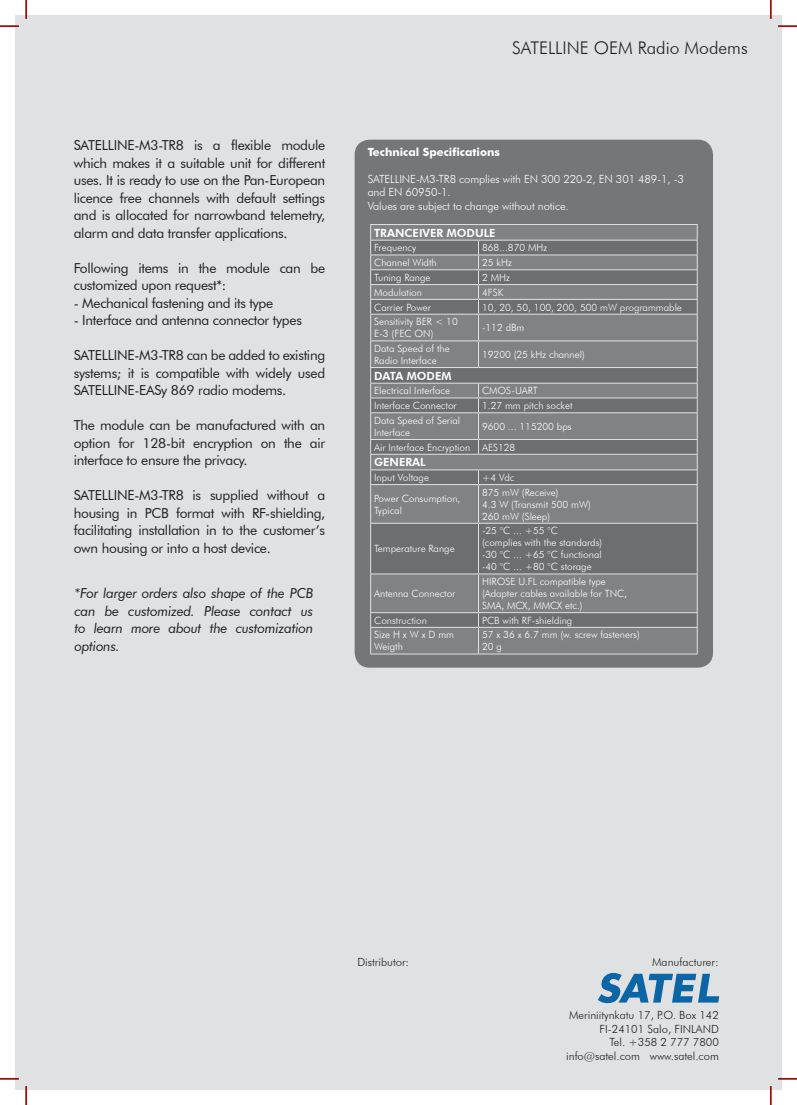
<style>
.page{position:relative;width:797px;height:1105px;background:#fff}
.page>*{position:absolute;margin:0;border:0;box-sizing:border-box;transform-origin:0 0}
.t1{font:300 17.5px "Futura BT";color:#221f1f}
.t2{font:13.75px/17.5px "Futura BT";letter-spacing:-.02em;color:#221f1f;text-align:justify}
.t3{font:italic 13.75px/17.5px "Futura BT";letter-spacing:-.02em;color:#221f1f;text-align:justify}
.t4{font:300 11.25px/13.5px "Futura BT";color:#221f1f;text-align:right}
.t5{font:300 11.25px/13.5px "Futura BT";letter-spacing:-.01em;color:#fff}
.t6{font:800 11.25px "Futura BT";color:#fff}
.t7{font:700 11.25px "Futura BT";color:#fff}
.t8{font:300 10px/12px "Futura BT";color:#fff}
</style>
<div class="page">
<div style="left:16px;top:16px;width:765px;height:1073px;background:#dfe1e2"></div>
<svg style="left:598px;top:973px;width:121px;height:30px"></svg>
<div style="left:354px;top:140px;width:359px;height:528px;background:#747678;border-radius:15px"></div>
<svg style="left:371px;top:485px;width:325px;height:168px;fill:#808284"></svg>
<hr style="left:370px;top:224px;width:108px;height:1px;background:#dfe1e2">
<hr style="left:478px;top:224px;width:219px;height:1px;background:#dfe1e2">
<hr style="left:370px;top:524px;width:1px;height:49px;background:#dfe1e2">
<hr style="left:478px;top:524px;width:1px;height:49px;background:#dfe1e2">
<hr style="left:696px;top:524px;width:1px;height:49px;background:#dfe1e2">
<svg style="left:370px;top:225px;width:327px;height:259px"></svg>
<hr style="left:370px;top:469px;width:108px;height:1px;background:#dfe1e2">
<hr style="left:478px;top:469px;width:219px;height:1px;background:#dfe1e2">
<hr style="left:370px;top:484px;width:108px;height:1px;background:#dfe1e2">
<hr style="left:370px;top:485px;width:1px;height:38px;background:#dfe1e2">
<hr style="left:370px;top:523px;width:108px;height:1px;background:#dfe1e2">
<hr style="left:478px;top:484px;width:219px;height:1px;background:#dfe1e2">
<hr style="left:478px;top:485px;width:1px;height:38px;background:#dfe1e2">
<hr style="left:696px;top:485px;width:1px;height:38px;background:#dfe1e2">
<hr style="left:478px;top:523px;width:219px;height:1px;background:#dfe1e2">
<hr style="left:370px;top:573px;width:108px;height:1px;background:#dfe1e2">
<hr style="left:370px;top:574px;width:1px;height:38px;background:#dfe1e2">
<hr style="left:370px;top:612px;width:108px;height:1px;background:#dfe1e2">
<hr style="left:478px;top:573px;width:219px;height:1px;background:#dfe1e2">
<hr style="left:478px;top:574px;width:1px;height:38px;background:#dfe1e2">
<hr style="left:696px;top:574px;width:1px;height:38px;background:#dfe1e2">
<hr style="left:478px;top:612px;width:219px;height:1px;background:#dfe1e2">
<hr style="left:370px;top:627px;width:108px;height:1px;background:#dfe1e2">
<svg style="left:370px;top:613px;width:1px;height:40px"></svg>
<hr style="left:370px;top:653px;width:108px;height:1px;background:#dfe1e2">
<hr style="left:478px;top:627px;width:219px;height:1px;background:#dfe1e2">
<svg style="left:478px;top:613px;width:1px;height:40px"></svg>
<svg style="left:696px;top:613px;width:1px;height:40px"></svg>
<hr style="left:478px;top:653px;width:219px;height:1px;background:#dfe1e2">
<svg style="left:0;top:25px;width:19px;height:2px"></svg>
<svg style="left:778px;top:25px;width:19px;height:2px"></svg>
<svg style="left:0;top:1078px;width:19px;height:1px"></svg>
<svg style="left:778px;top:1078px;width:19px;height:1px"></svg>
<svg style="left:25px;top:0;width:2px;height:19px"></svg>
<svg style="left:25px;top:1086px;width:2px;height:19px"></svg>
<svg style="left:770px;top:0;width:1px;height:19px"></svg>
<svg style="left:770px;top:1086px;width:1px;height:19px"></svg>
<p class="t2" style="left:74px;top:138px;width:253px">SATELLINE-M3-TR8 is a flexible module which makes it a suitable unit for different uses. It is ready to use on the Pan-European licence free channels with default settings and is allocated for narrowband telemetry, alarm and data transfer applications.</p>
<h2 class="t2" style="left:74px;top:260px;width:253px">Following items in the module can be customized upon request*:</h2>
<h2 class="t2" style="left:74px;top:295px;width:201px">- Mechanical fastening and its type</h2>
<h2 class="t2" style="left:74px;top:313px;width:230px">- Interface and antenna connector types</h2>
<h2 class="t2" style="left:74px;top:348px;width:253px">SATELLINE-M3-TR8 can be added to existing systems; it is compatible with widely used SATELLINE-EASy 869 radio modems.</h2>
<h2 class="t2" style="left:74px;top:418px;width:253px">The module can be manufactured with an option for 128-bit encryption on the air interface to ensure the privacy.</h2>
<h2 class="t2" style="left:74px;top:488px;width:253px">SATELLINE-M3-TR8 is supplied without a housing in PCB format with RF-shielding, facilitating installation in to the customer’s own housing or into a host device.</h2>
<h2 class="t3" style="left:74px;top:585px;width:240px">*For larger orders also shape of the PCB can be customized. Please contact us to learn more about the customization options.</h2>
<h1 class="t1" style="left:512px;top:40px;width:237px">SATELLINE OEM Radio Modems</h1>
<p class="t7" style="left:367px;top:147px;width:134px">Technical Specifications</p>
<p class="t5" style="left:367px;top:173px;width:318px">SATELLINE-M3-TR8 complies with EN 300 220-2, EN 301 489-1, -3 and EN 60950-1.<br>Values are subject to change without notice.</p>
<p class="t6" style="left:374px;top:228px;width:123px">TRANCEIVER MODULE</p>
<p class="t8" style="left:374px;top:243px;width:44px">Frequency</p>
<p class="t8" style="left:482px;top:243px;width:67px">868...870 MHz</p>
<p class="t8" style="left:374px;top:257px;width:64px">Channel Width</p>
<p class="t8" style="left:482px;top:257px;width:31px">25 kHz</p>
<p class="t8" style="left:374px;top:272px;width:58px">Tuning Range</p>
<p class="t8" style="left:482px;top:272px;width:29px">2 MHz</p>
<p class="t8" style="left:374px;top:287px;width:49px">Modulation</p>
<p class="t8" style="left:482px;top:287px;width:23px">4FSK</p>
<p class="t8" style="left:374px;top:302px;width:58px">Carrier Power</p>
<p class="t8" style="left:482px;top:302px;width:201px">10, 20, 50, 100, 200, 500 mW programmable</p>
<p class="t8" style="left:374px;top:317px;width:85px">Sensitivity BER &lt; 10<br>E-3 (FEC ON)</p>
<p class="t8" style="left:482px;top:323px;width:44px">-112 dBm</p>
<p class="t8" style="left:374px;top:343px;width:77px">Data Speed of the<br>Radio Interface</p>
<p class="t8" style="left:482px;top:349px;width:104px">19200 (25 kHz channel)</p>
<p class="t6" style="left:374px;top:371px;width:79px">DATA MODEM</p>
<p class="t8" style="left:374px;top:386px;width:77px">Electrical Interface</p>
<p class="t8" style="left:482px;top:386px;width:57px">CMOS-UART</p>
<p class="t8" style="left:374px;top:400px;width:84px">Interface Connector</p>
<p class="t8" style="left:482px;top:400px;width:92px">1.27 mm pitch socket</p>
<p class="t8" style="left:374px;top:415px;width:87px">Data Speed of Serial<br>Interface</p>
<p class="t8" style="left:374px;top:417px;width:199px;line-height:20.8px;text-indent:108px">9600 ... 115200 bps<br>Air Interface Encryption AES128</p>
<p class="t6" style="left:374px;top:458px;width:53px">GENERAL</p>
<p class="t8" style="left:374px;top:472px;width:56px">Input Voltage</p>
<p class="t8" style="left:482px;top:472px;width:34px">+4 Vdc</p>
<p class="t8" style="left:374px;top:493px;width:88px">Power Consumption,<br>Typical</p>
<p class="t8" style="left:482px;top:487px;width:110px">875 mW (Receive)<br>4.3 W (Transmit 500 mW)<br>260 mW (Sleep)</p>
<p class="t8" style="left:374px;top:544px;width:82px">Temperature Range</p>
<p class="t8" style="left:482px;top:526px;width:122px">-25 °C ... +55 °C<br>(complies with the standards) -30 °C ... +65 °C functional -40 °C ... +80 °C storage</p>
<p class="t8" style="left:374px;top:588px;width:83px">Antenna Connector</p>
<p class="t8" style="left:482px;top:576px;width:147px">HIROSE U.FL compatible type (Adapter cables available for TNC,<br>SMA, MCX, MMCX etc.)</p>
<p class="t8" style="left:374px;top:615px;width:54px">Construction</p>
<p class="t8" style="left:482px;top:615px;width:92px">PCB with RF-shielding</p>
<p class="t8" style="left:374px;top:630px;width:81px">Size H x W x D mm<br>Weigth</p>
<p class="t8" style="left:482px;top:630px;width:159px">57 x 36 x 6.7 mm (w. screw fasteners)<br>20 g</p>
<p class="t4" style="left:357px;top:956px;width:53px">Distributor:</p>
<p class="t4" style="left:652px;top:956px;width:68px">Manufacturer:</p>
<p class="t4" style="left:566px;top:1010px;width:154px">Meriniitynkatu 17, P.O. Box 142<br>FI-24101 Salo, FINLAND<br>Tel. +358 2 777 7800 info@satel.com www.satel.com</p>
</div>
